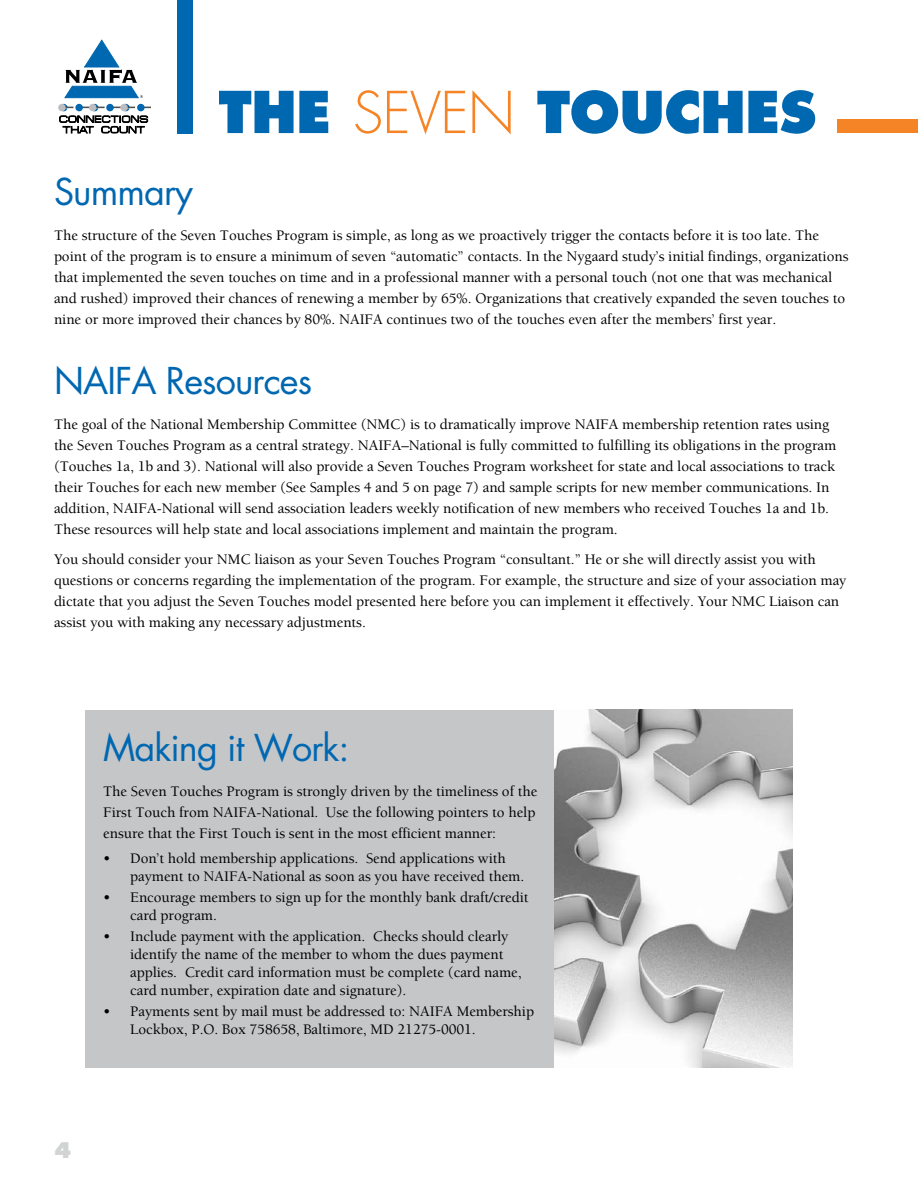
<style>
.page{position:relative;width:918px;height:1188px;background:#fff}
.page>*{position:absolute;margin:0;border:0;box-sizing:border-box;transform-origin:0 0}
.t1{font:300 56.1px "Futura Std";color:#f58426}
.t2{font:800 56.1px "Futura Std";letter-spacing:-.015em;color:#0067b1}
.t3{font:36px "Futura Std";letter-spacing:-.025em;color:#0067b1}
.t4{font:800 21px "Futura Std";color:#d1d3d4}
.t5{font:500 15px/21px "Berkeley Std";letter-spacing:-.005em;color:#000}
.s1{font-weight:800;color:#0067b1}
</style>
<div class="page">
<div style="left:837px;top:120px;width:81px;height:13px;background:#f58426"></div>
<div style="left:60px;top:104px;width:7px;height:7px;background:#1570b2;border-radius:50%"></div>
<svg style="left:91px;top:104px;width:7px;height:7px"></svg>
<svg style="left:122px;top:104px;width:8px;height:7px"></svg>
<svg style="left:114px;top:107px;width:21px;height:1px"></svg>
<svg style="left:83px;top:107px;width:22px;height:1px"></svg>
<div style="left:75px;top:104px;width:8px;height:7px;background:#0067b1;border-radius:50%"></div>
<div style="left:106px;top:104px;width:8px;height:7px;background:#0067b1;border-radius:50%"></div>
<div style="left:89px;top:104px;width:7px;height:7px;background:#bcbdc0;border-radius:50%"></div>
<div style="left:120px;top:104px;width:8px;height:7px;background:#bcbdc0;border-radius:50%"></div>
<div style="left:58px;top:104px;width:8px;height:7px;background:#bcbdc0;border-radius:50%"></div>
<div style="left:137px;top:104px;width:8px;height:7px;background:#0067b1;border-radius:50%"></div>
<svg style="left:64px;top:39px;width:79px;height:59px"></svg>
<svg style="left:59px;top:115px;width:89px;height:18px"></svg>
<div style="left:178px;top:0;width:15px;height:133px;background:#0067b1"></div>
<img style="left:554px;top:710px;width:239px;height:357px">
<div style="left:85px;top:710px;width:469px;height:357px;background:#c5c6c8"></div>
<h1 class="t1" style="left:218px;top:79px;width:167px"><span class="s1">THE</span> SEVEN</h1>
<h1 class="t2" style="left:537px;top:76px;width:281px">TOUCHES</h1>
<h2 class="t3" style="left:54px;top:169px;width:141px">Summary</h2>
<p class="t5" style="left:54px;top:225px;width:796px">The structure of the Seven Touches Program is simple, as long as we proactively trigger the contacts before it is too late. The point of the program is to ensure a minimum of seven “automatic” contacts. In the Nygaard study’s initial findings, organizations that implemented the seven touches on time and in a professional manner with a personal touch (not one that was mechanical and rushed) improved their chances of renewing a member by 65%. Organizations that creatively expanded the seven touches to nine or more improved their chances by 80%. NAIFA continues two of the touches even after the members’ first year.</p>
<h2 class="t3" style="left:54px;top:358px;width:49px">NAIFA</h2>
<h2 class="t3" style="left:166px;top:358px;width:148px">Resources</h2>
<p class="t5" style="left:54px;top:414px;width:784px">The goal of the National Membership Committee (NMC) is to dramatically improve NAIFA membership retention rates using the Seven Touches Program as a central strategy. NAIFA–National is fully committed to fulfilling its obligations in the program (Touches 1a, 1b and 3). National will also provide a Seven Touches Program worksheet for state and local associations to track their Touches for each new member (See Samples 4 and 5 on page 7) and sample scripts for new member communications. In addition, NAIFA-National will send association leaders weekly notification of new members who received Touches 1a and 1b.<br>These resources will help state and local associations implement and maintain the program.</p>
<p class="t5" style="left:54px;top:549px;width:794px">You should consider your NMC liaison as your Seven Touches Program “consultant.” He or she will directly assist you with questions or concerns regarding the implementation of the program. For example, the structure and size of your association may dictate that you adjust the Seven Touches model presented here before you can implement it effectively. Your NMC Liaison can assist you with making any necessary adjustments.</p>
<h2 class="t3" style="left:103px;top:725px;width:248px">Making it Work:</h2>
<p class="t5" style="left:103px;top:781px;width:436px">The Seven Touches Program is strongly driven by the timeliness of the<br>First Touch from NAIFA-National. Use the following pointers to help ensure that the First Touch is sent in the most efficient manner:</p>
<p class="t5" style="left:130px;top:850px;width:396px;line-height:18px;text-indent:-27px">• Don’t hold membership applications. Send applications with payment to NAIFA-National as soon as you have received them.</p>
<p class="t5" style="left:130px;top:889px;width:400px;line-height:18px;text-indent:-27px">• Encourage members to sign up for the monthly bank draft/credit card program.</p>
<p class="t5" style="left:130px;top:928px;width:393px;line-height:18px;text-indent:-27px">• Include payment with the application. Checks should clearly identify the name of the member to whom the dues payment applies. Credit card information must be complete (card name, card number, expiration date and signature).</p>
<p class="t5" style="left:130px;top:1003px;width:405px;line-height:18px;text-indent:-27px">• Payments sent by mail must be addressed to: NAIFA Membership<br>Lockbox, P.O. Box 758658, Baltimore, MD 21275-0001.</p>
<h3 class="t4" style="left:54px;top:1137px;width:19px">4</h3>
</div>
